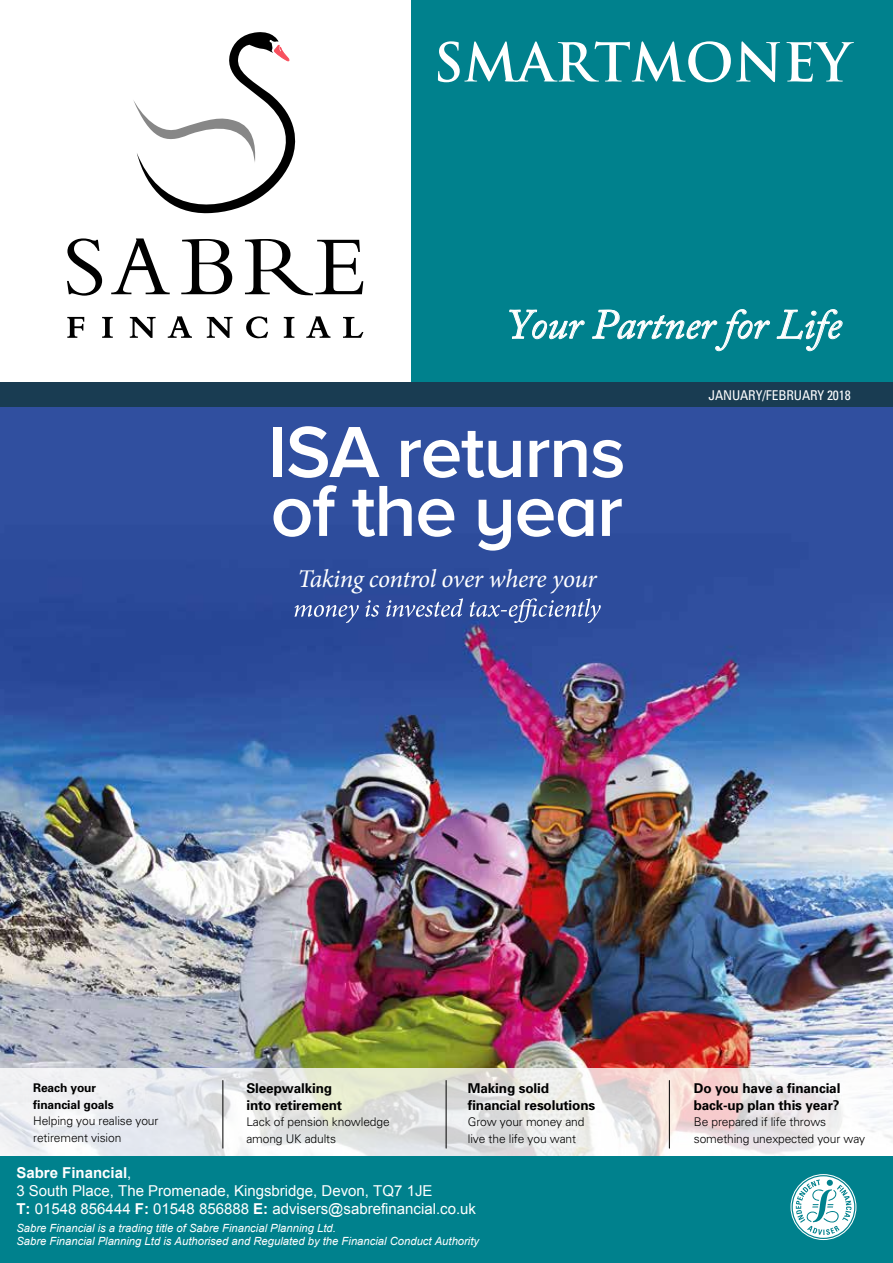
<style>
.page{position:relative;width:893px;height:1263px;background:#fff}
.page>*{position:absolute;margin:0;border:0;box-sizing:border-box;transform-origin:0 0}
.t1{font:600 75px/58.9px "Proxima Nova A";letter-spacing:-.02em;color:#fff}
.t2{font:700 52.2px "Trajan Pro";color:#fff}
.t3{font:italic 41.85px "Adobe Caslon Pro";color:#fff}
.t4{font:italic 25.5px "Minion Pro";letter-spacing:-.02em;color:#fff}
.t5{font:15px/18px "Arial";color:#fff}
.t6{font:700 13.5px/16.5px "Univers";letter-spacing:-.01em;color:#000}
.t7{font:condensed 13.5px "Univers";letter-spacing:-.01em;color:#fff}
.t8{font:300 12px/16.5px "Univers";letter-spacing:-.01em;color:#000}
.t9{font:700 12px/16.5px "Univers";letter-spacing:-.01em;color:#000}
.t10{font:italic 11.25px/13.5px "Arial";color:#fff}
.s1{font-weight:700}
</style>
<div class="page">
<img style="left:0;top:407px;width:893px;height:661px">
<div style="left:0;top:383px;width:893px;height:24px;background:#193c52"></div>
<svg style="left:295px;top:598px;width:306px;height:25px;background:#4e67aa"></svg>
<svg style="left:0;top:1068px;width:893px;height:89px"></svg>
<hr style="left:222px;top:1080px;width:1px;height:68px;background:#000">
<hr style="left:446px;top:1080px;width:1px;height:68px;background:#000">
<hr style="left:669px;top:1080px;width:1px;height:68px;background:#000">
<div style="left:0;top:1157px;width:893px;height:106px;background:#00818d"></div>
<div style="left:411px;top:0;width:482px;height:381px;background:#00818d"></div>
<svg style="left:790px;top:1174px;width:66px;height:66px"></svg>
<svg style="left:509px;top:309px;width:76px;height:31px"></svg>
<svg style="left:592px;top:309px;width:178px;height:42px"></svg>
<svg style="left:777px;top:309px;width:65px;height:42px"></svg>
<svg style="left:67px;top:238px;width:35px;height:58px"></svg>
<svg style="left:111px;top:238px;width:59px;height:56px"></svg>
<svg style="left:181px;top:267px;width:51px;height:27px"></svg>
<svg style="left:245px;top:239px;width:118px;height:57px"></svg>
<svg style="left:67px;top:317px;width:17px;height:21px"></svg>
<svg style="left:102px;top:317px;width:11px;height:21px"></svg>
<svg style="left:130px;top:317px;width:26px;height:21px"></svg>
<svg style="left:168px;top:316px;width:24px;height:22px"></svg>
<svg style="left:207px;top:317px;width:26px;height:21px"></svg>
<svg style="left:246px;top:316px;width:22px;height:22px"></svg>
<svg style="left:284px;top:317px;width:10px;height:21px"></svg>
<svg style="left:306px;top:316px;width:24px;height:22px"></svg>
<svg style="left:343px;top:317px;width:20px;height:21px"></svg>
<svg style="left:137px;top:32px;width:207px;height:235px"></svg>
<h2 class="t2" style="left:433px;top:30px;width:419px">SMARTMONEY</h2>
<h3 class="t3" style="left:508px;top:299px;width:335px">Your Partner for Life</h3>
<h1 class="t1" style="left:268px;top:421px;width:359px">ISA returns of the year</h1>
<h3 class="t4" style="left:297px;top:561px;width:301px">Taking control over where your</h3>
<p class="t7" style="left:708px;top:386px;width:144px">JANUARY/FEBRUARY 2018</p>
<p class="t9" style="left:33px;top:1079px;width:82px">Reach your financial goals</p>
<p class="t8" style="left:33px;top:1112px;width:127px">Helping you realise your retirement vision</p>
<p class="t6" style="left:246px;top:1080px;width:97px">Sleepwalking into retirement</p>
<p class="t8" style="left:246px;top:1113px;width:145px">Lack of pension knowledge among UK adults</p>
<p class="t6" style="left:468px;top:1080px;width:129px">Making solid financial resolutions</p>
<p class="t8" style="left:468px;top:1113px;width:118px">Grow your money and live the life you want</p>
<p class="t5" style="left:16px;top:1163px;width:461px"><span class="s1">Sabre Financial</span>,<br>3 South Place, The Promenade, Kingsbridge, Devon, TQ7 1JE<br><span class="s1">T:</span> 01548 856444 <span class="s1">F:</span> 01548 856888 <span class="s1">E:</span> advisers@sabrefinancial.co.uk</p>
<p class="t10" style="left:16px;top:1221px;width:464px">Sabre Financial is a trading title of Sabre Financial Planning Ltd.<br>Sabre Financial Planning Ltd is Authorised and Regulated by the Financial Conduct Authority</p>
<p class="t6" style="left:694px;top:1080px;width:148px">Do you have a financial back-up plan this year?</p>
<p class="t8" style="left:694px;top:1113px;width:173px">Be prepared if life throws something unexpected your way</p>
</div>
